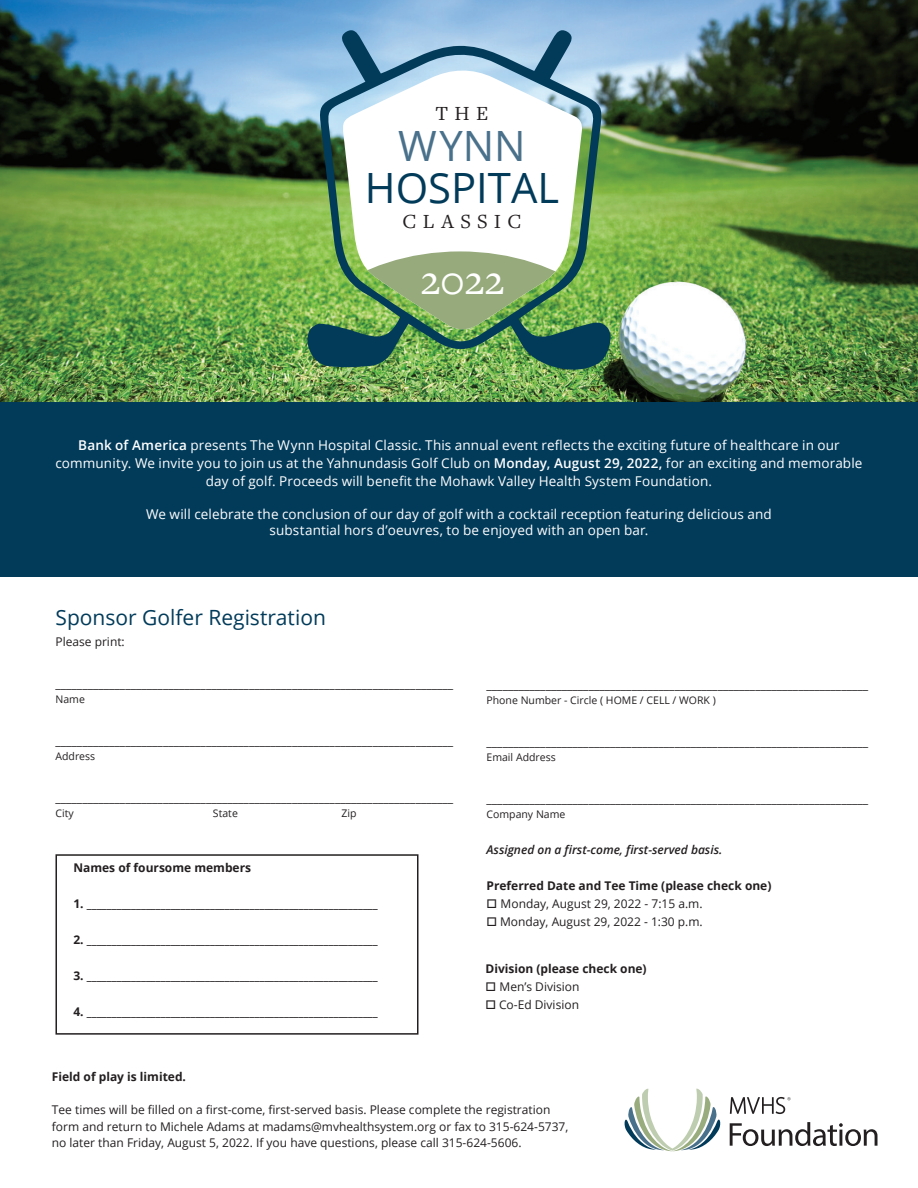
<style>
.page{position:relative;width:918px;height:1188px;background:#fff}
.page>*{position:absolute;margin:0;border:0;box-sizing:border-box;transform-origin:0 0}
.t1{font:43.05px "Freight Text Pro";color:#fff}
.t2{font:41.7px "Open Sans";color:#023b5a}
.t3{font:41.7px "Open Sans";color:#4a718b}
.t4{font:21px "Open Sans";color:#023b5a}
.t5{font:20.85px "Freight Text Pro";letter-spacing:.3em;color:#231f20}
.t6{font:13.5px/18px "Open Sans";letter-spacing:.01em;color:#fff;text-align:center}
.t7{font:12px/16.5px "Open Sans";color:#231f20}
.t8{font:700 12px "Open Sans";color:#231f20}
.t9{font:italic 600 12px "Open Sans";color:#231f20}
.t10{font:10.5px "Open Sans";color:#231f20}
.s1{font-weight:600}
</style>
<div class="page">
<svg style="left:625px;top:1089px;width:96px;height:62px"></svg>
<svg style="left:730px;top:1122px;width:147px;height:24px"></svg>
<svg style="left:730px;top:1097px;width:61px;height:17px"></svg>
<div style="left:55px;top:854px;width:363px;height:181px;border:2px solid #231f20"></div>
<img style="left:0;top:0;width:918px;height:402px">
<div style="left:0;top:402px;width:918px;height:175px;background:#023b5a"></div>
<svg style="left:303px;top:28px;width:311px;height:349px"></svg>
<p class="t5" style="left:436px;top:99px;width:54px">THE</p>
<p class="t3" style="left:398px;top:118px;width:129px">WYNN</p>
<p class="t2" style="left:365px;top:159px;width:196px">HOSPITAL</p>
<p class="t5" style="left:403px;top:208px;width:120px">CLASSIC</p>
<p class="t1" style="left:420px;top:252px;width:86px">2022</p>
<p class="t6" style="left:55px;top:435px;width:809px"><span class="s1">Bank of America</span> presents The Wynn Hospital Classic. This annual event reflects the exciting future of healthcare in our community. We invite you to join us at the Yahnundasis Golf Club on <span class="s1">Monday, August 29, 2022,</span> for an exciting and memorable day of golf. Proceeds will benefit the Mohawk Valley Health System Foundation.</p>
<p class="t6" style="left:146px;top:504px;width:627px">We will celebrate the conclusion of our day of golf with a cocktail reception featuring delicious and</p>
<p class="t6" style="left:270px;top:521px;width:380px">substantial hors d’oeuvres, to be enjoyed with an open bar.</p>
<p class="t4" style="left:55px;top:603px;width:272px">Sponsor Golfer Registration</p>
<p class="t7" style="left:55px;top:633px;width:71px">Please print:</p>
<p class="t7" style="left:55px;top:675px;width:399px">__________________________________________________________________________</p>
<p class="t10" style="left:55px;top:692px;width:31px">Name</p>
<p class="t7" style="left:55px;top:732px;width:399px">__________________________________________________________________________</p>
<p class="t10" style="left:55px;top:749px;width:41px">Address</p>
<p class="t7" style="left:55px;top:789px;width:399px">__________________________________________________________________________</p>
<p class="t10" style="left:55px;top:806px;width:20px">City</p>
<p class="t10" style="left:213px;top:806px;width:26px">State</p>
<p class="t10" style="left:342px;top:806px;width:17px">Zip</p>
<p class="t8" style="left:73px;top:859px;width:179px">Names of foursome members</p>
<p class="t8" style="left:73px;top:895px;width:306px">1. ___________________________________________________________</p>
<p class="t8" style="left:73px;top:931px;width:306px">2. ___________________________________________________________</p>
<p class="t8" style="left:73px;top:967px;width:306px">3. ___________________________________________________________</p>
<p class="t8" style="left:73px;top:1003px;width:306px">4. ___________________________________________________________</p>
<p class="t7" style="left:487px;top:676px;width:383px">_______________________________________________________________________</p>
<p class="t10" style="left:487px;top:693px;width:231px">Phone Number - Circle ( HOME / CELL / WORK )</p>
<p class="t7" style="left:487px;top:733px;width:383px">_______________________________________________________________________</p>
<p class="t10" style="left:487px;top:750px;width:71px">Email Address</p>
<p class="t7" style="left:487px;top:790px;width:383px">_______________________________________________________________________</p>
<p class="t10" style="left:487px;top:807px;width:80px">Company Name</p>
<p class="t9" style="left:487px;top:841px;width:237px">Assigned on a first-come, first-served basis.</p>
<p class="t8" style="left:487px;top:877px;width:286px">Preferred Date and Tee Time (please check one)</p>
<p class="t7" style="left:487px;top:895px;width:218px">□ Monday, August 29, 2022 - 7:15 a.m.</p>
<p class="t7" style="left:487px;top:913px;width:218px">□ Monday, August 29, 2022 - 1:30 p.m.</p>
<p class="t8" style="left:485px;top:961px;width:163px">Division (please check one)</p>
<p class="t7" style="left:485px;top:978px;width:96px">□ Men’s Division</p>
<p class="t7" style="left:485px;top:996px;width:95px">□ Co-Ed Division</p>
<p class="t8" style="left:52px;top:1068px;width:136px">Field of play is limited.</p>
<p class="t7" style="left:52px;top:1101px;width:518px">Tee times will be filled on a first-come, first-served basis. Please complete the registration form and return to Michele Adams at madams@mvhealthsystem.org or fax to 315-624-5737, no later than Friday, August 5, 2022. If you have questions, please call 315-624-5606.</p>
</div>
